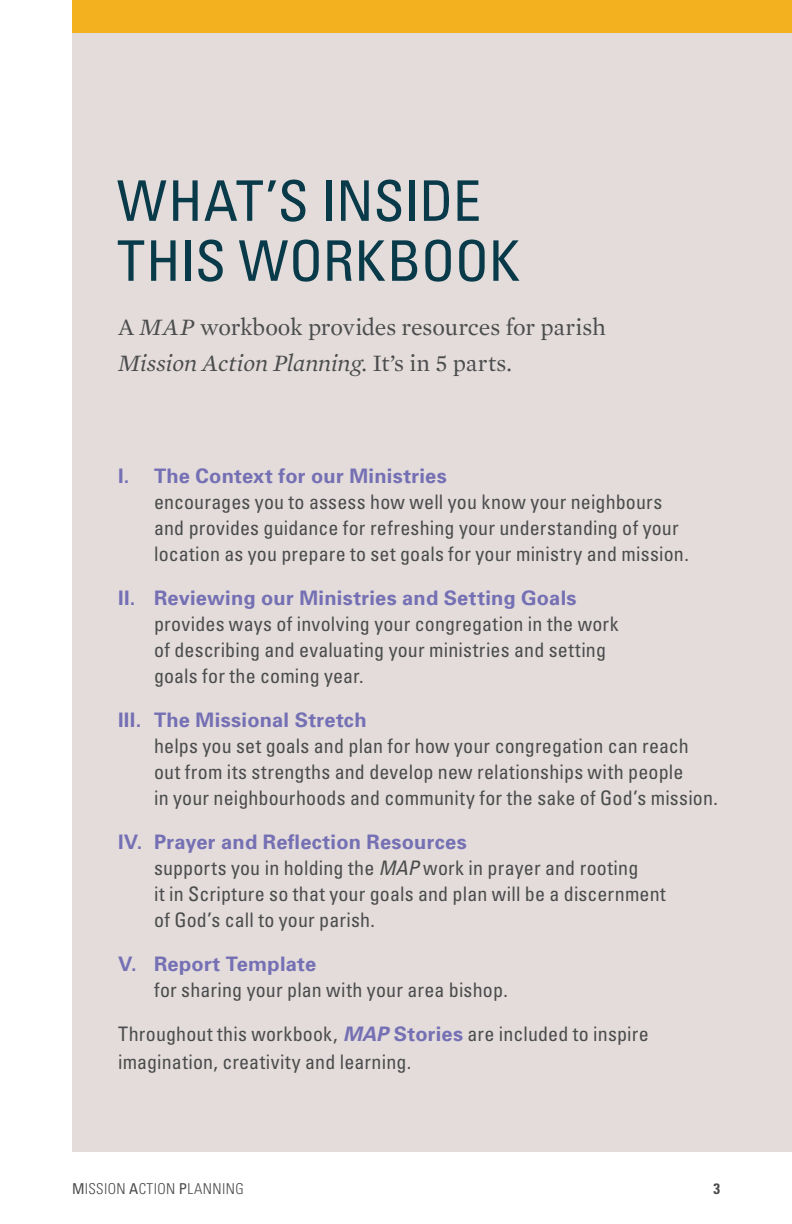
<style>
.page{position:relative;width:792px;height:1224px;background:#fff}
.page>*{position:absolute;margin:0;border:0;box-sizing:border-box;transform-origin:0 0}
.t1{font:condensed 56px/60px "Univers";letter-spacing:-.005em;color:#083a49}
.t2{font:24px/36px "Mercury Text G1";letter-spacing:-.01em;color:#4b4c4d}
.t3{font:condensed 20px/26px "Univers";letter-spacing:.01em;color:#4b4c4d}
.t4{font:700 20px "Univers";letter-spacing:.015em;color:#7570b4}
.t5{font:300 condensed 15px "Univers";letter-spacing:.025em;color:#4b4c4d}
.t6{font:700 condensed 15px "Univers";color:#4b4c4d}
.s1{font-style:italic}
.s2{font-weight:700;font-stretch:normal;color:#7570b4}
.s3{font-weight:700;font-style:italic;font-stretch:normal;color:#7570b4}
.s4{font-weight:400}
</style>
<div class="page">
<div style="left:72px;top:0;width:720px;height:36px;background:#f3b11f"></div>
<div style="left:72px;top:33px;width:720px;height:1119px;background:#e3dcdb"></div>
<h1 class="t1" style="left:117px;top:169px;width:404px">WHAT’S INSIDE<br>THIS WORKBOOK</h1>
<p class="t2" style="left:118px;top:308px;width:489px">A <span class="s1">MAP</span> workbook provides resources for parish<br><span class="s1">Mission Action Planning</span>. It’s in 5 parts.</p>
<p class="t4" style="left:118px;top:463px;width:330px">I. The Context for our Ministries</p>
<p class="t3" style="left:154px;top:488px;width:536px">encourages you to assess how well you know your neighbours and provides guidance for refreshing your understanding of your location as you prepare to set goals for your ministry and mission.</p>
<p class="t4" style="left:118px;top:585px;width:460px">II. Reviewing our Ministries and Setting Goals</p>
<p class="t3" style="left:154px;top:610px;width:466px">provides ways of involving your congregation in the work of describing and evaluating your ministries and setting goals for the coming year.</p>
<p class="t4" style="left:118px;top:707px;width:250px">III. The Missional Stretch</p>
<p class="t3" style="left:154px;top:732px;width:565px">helps you set goals and plan for how your congregation can reach out from its strengths and develop new relationships with people<br>in your neighbourhoods and community for the sake of God’s mission.</p>
<p class="t3" style="left:154px;top:828px;width:513px;text-indent:-36px"><span class="s2">IV. Prayer and Reflection Resources<br></span>supports you in holding the <span class="s1">MAP</span> work in prayer and rooting<br>it in Scripture so that your goals and plan will be a discernment of God’s call to your parish.</p>
<p class="t4" style="left:118px;top:951px;width:200px">V. Report Template</p>
<p class="t3" style="left:154px;top:976px;width:355px">for sharing your plan with your area bishop.</p>
<p class="t3" style="left:118px;top:1019px;width:532px;line-height:28px">Throughout this workbook, <span class="s3">MAP</span> <span class="s2">Stories</span> are included to inspire imagination, creativity and learning.</p>
<p class="t5" style="left:72px;top:1180px;width:173px"><span class="s4">M</span>ISSION <span class="s4">A</span>CTION <span class="s4">P</span>LANNING</p>
<p class="t6" style="left:713px;top:1180px;width:8px">3</p>
</div>
